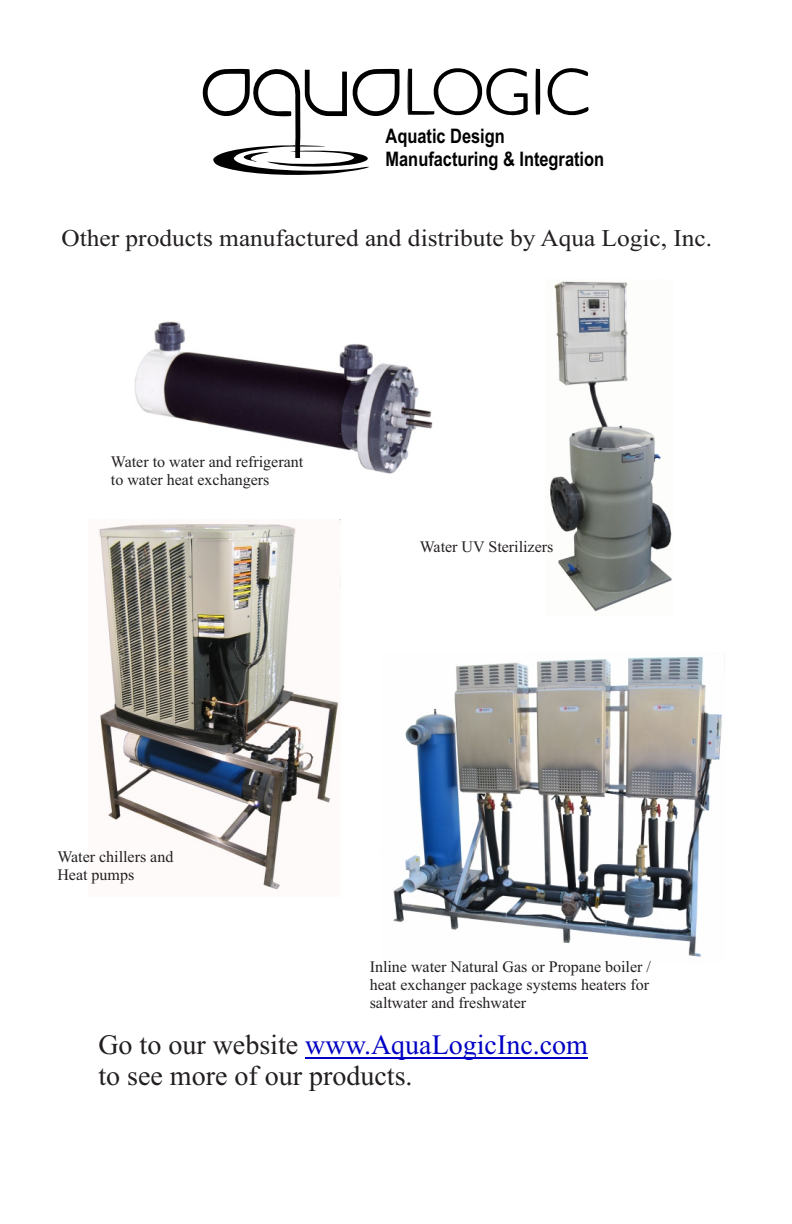
<style>
.page{position:relative;width:792px;height:1224px;background:#fff}
.page>*{position:absolute;margin:0;border:0;box-sizing:border-box;transform-origin:0 0}
.t1{font:28px/31px "Times New Roman";color:#231f20}
.t2{font:24px "Times New Roman";color:#231f20;scale:1.06 1}
.t3{font:700 20px/22.8px "Arial Narrow";color:#000}
.t4{font:16px/17.8px "Times New Roman";color:#231f20}
.s1{color:#0000c4}
</style>
<div class="page">
<img style="left:393px;top:656px;width:329px;height:301px">
<img style="left:550px;top:281px;width:122px;height:331px">
<img style="left:99px;top:524px;width:240px;height:366px">
<img style="left:134px;top:321px;width:299px;height:153px">
<hr style="left:305px;top:1057px;width:283px;height:1px;background:#0000c4">
<svg style="left:547px;top:68px;width:42px;height:48px"></svg>
<svg style="left:535px;top:69px;width:6px;height:46px"></svg>
<svg style="left:407px;top:68px;width:121px;height:48px"></svg>
<svg style="left:202px;top:68px;width:198px;height:107px"></svg>
<p class="t3" style="left:386px;top:126px;width:220px">Aquatic Design<br>Manufacturing &amp; Integration</p>
<h2 class="t2" style="left:62px;top:230px;width:615px">Other products manufactured and distribute by Aqua Logic, Inc.</h2>
<p class="t4" style="left:111px;top:455px;width:194px">Water to water and refrigerant to water heat exchangers</p>
<p class="t4" style="left:420px;top:539px;width:135px">Water UV Sterilizers</p>
<p class="t4" style="left:57px;top:850px;width:118px">Water chillers and<br>Heat pumps</p>
<p class="t4" style="left:370px;top:960px;width:283px;text-align:justify">Inline water Natural Gas or Propane boiler / heat exchanger package systems heaters for saltwater and freshwater</p>
<h1 class="t1" style="left:98px;top:1032px;width:491px">Go to our website <span class="s1">www.AquaLogicInc.com </span>to see more of our products.</h1>
</div>
